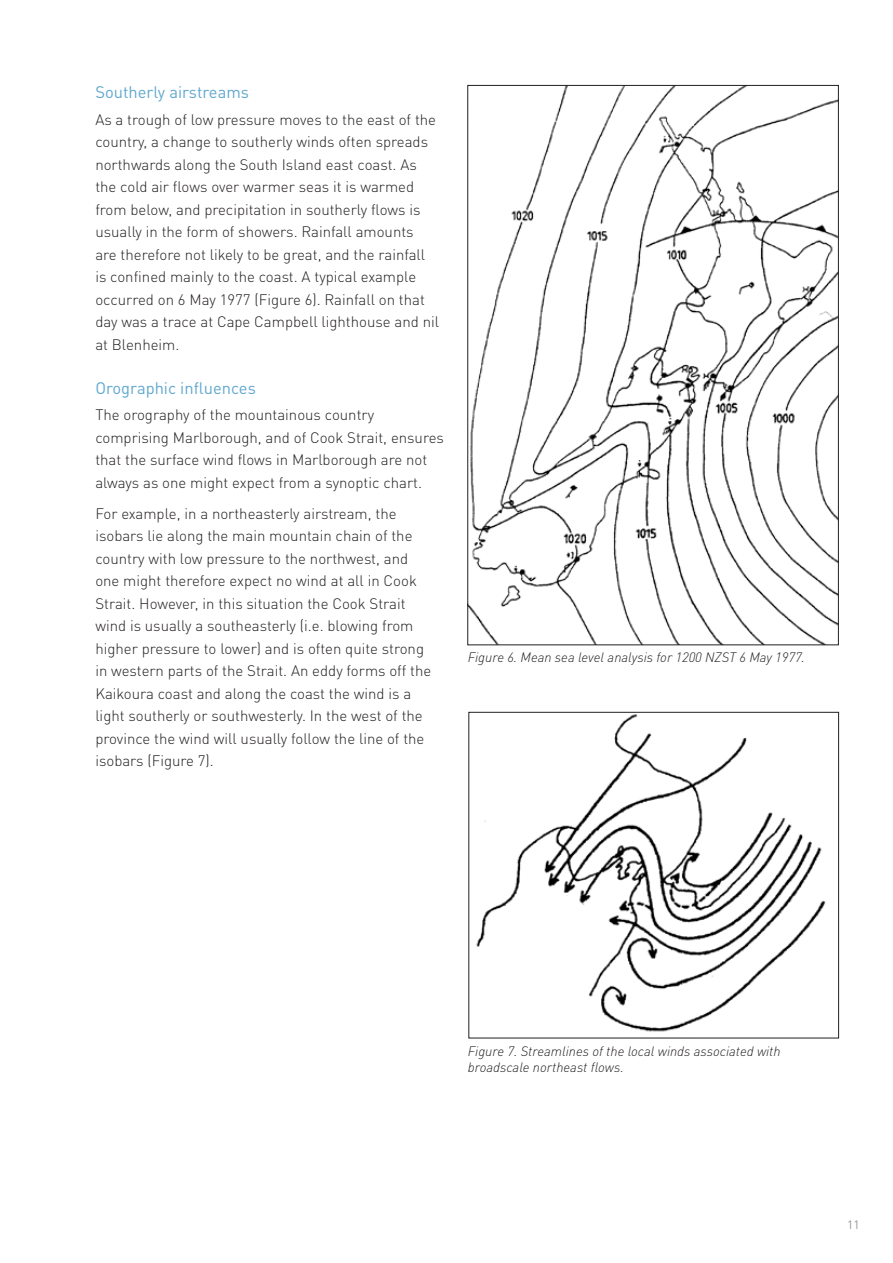
<style>
.page{position:relative;width:893px;height:1263px;background:#fff}
.page>*{position:absolute;margin:0;border:0;box-sizing:border-box;transform-origin:0 0}
.t1{font:16.5px "DIN Pro";color:#60a8ce}
.t2{font:300 15px/22.5px "DIN Pro";color:#231f20}
.t3{font:italic 300 13.5px/16.2px "DIN Pro";color:#231f20}
.t4{font:12px "DIN Pro";color:#949698}
</style>
<div class="page">
<img style="left:469px;top:87px;width:368px;height:556px">
<img style="left:476px;top:714px;width:350px;height:318px">
<div style="left:468px;top:712px;width:371px;height:326px;border:1px solid #231f20"></div>
<p class="t1" style="left:95px;top:79px;width:155px">Southerly airstreams</p>
<p class="t2" style="left:95px;top:107px;width:345px">As a trough of low pressure moves to the east of the country, a change to southerly winds often spreads northwards along the South Island east coast. As the cold air flows over warmer seas it is warmed from below, and precipitation in southerly flows is usually in the form of showers. Rainfall amounts<br>are therefore not likely to be great, and the rainfall is confined mainly to the coast. A typical example occurred on 6 May 1977 (Figure 6). Rainfall on that day was a trace at Cape Campbell lighthouse and nil at Blenheim.</p>
<p class="t1" style="left:95px;top:375px;width:162px">Orographic influences</p>
<p class="t2" style="left:95px;top:402px;width:350px">The orography of the mountainous country comprising Marlborough, and of Cook Strait, ensures that the surface wind flows in Marlborough are not always as one might expect from a synoptic chart.</p>
<p class="t2" style="left:95px;top:501px;width:337px">For example, in a northeasterly airstream, the isobars lie along the main mountain chain of the country with low pressure to the northwest, and one might therefore expect no wind at all in Cook Strait. However, in this situation the Cook Strait wind is usually a southeasterly (i.e. blowing from higher pressure to lower) and is often quite strong in western parts of the Strait. An eddy forms off the Kaikoura coast and along the coast the wind is a light southerly or southwesterly. In the west of the province the wind will usually follow the line of the isobars (Figure 7).</p>
<p class="t3" style="left:468px;top:648px;width:339px">Figure 6. Mean sea level analysis for 1200 NZST 6 May 1977.</p>
<p class="t3" style="left:468px;top:1042px;width:314px">Figure 7. Streamlines of the local winds associated with broadscale northeast flows.</p>
<p class="t4" style="left:847px;top:1215px;width:14px">11</p>
</div>
